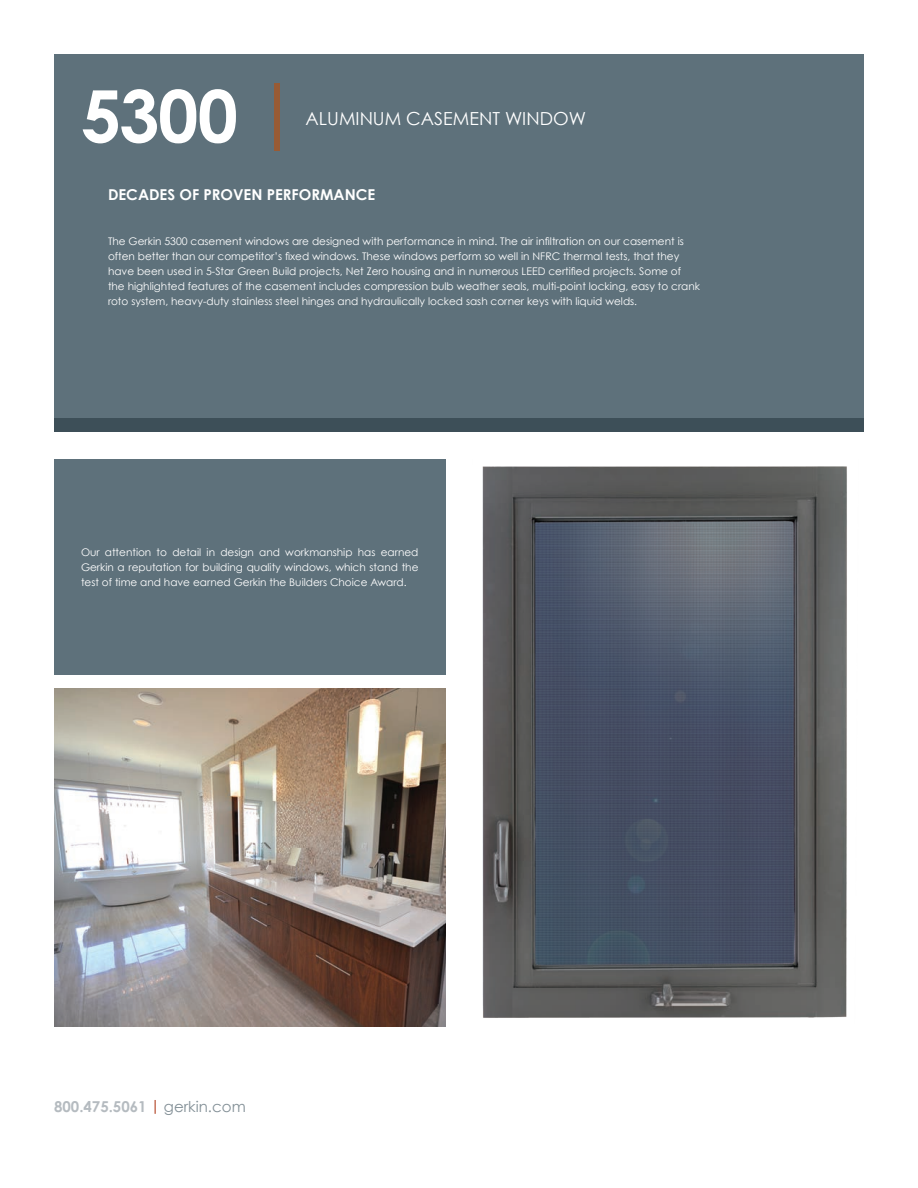
<style>
.page{position:relative;width:918px;height:1188px;background:#fff}
.page>*{position:absolute;margin:0;border:0;box-sizing:border-box;transform-origin:0 0}
.t1{font:700 72px "Century Gothic";color:#fff}
.t2{font:18px "Century Gothic";color:#fff}
.t3{font:700 15px "Century Gothic";color:#fff}
.t4{font:700 15px "Century Gothic";color:#b5bbc0}
.t5{font:10.5px/15px "Century Gothic";color:#fff;text-align:justify}
.s1{color:#985b35}
.s2{color:#b54a2d}
.s3{font-weight:400;color:#828f96}
</style>
<div class="page">
<div style="left:54px;top:54px;width:810px;height:378px;background:#5e717b"></div>
<div style="left:54px;top:418px;width:810px;height:14px;background:#3d4f58"></div>
<div style="left:54px;top:459px;width:392px;height:216px;background:#5e717b"></div>
<img style="left:54px;top:688px;width:392px;height:338px">
<img style="left:482px;top:466px;width:365px;height:552px">
<h1 class="t1" style="left:81px;top:71px;width:219px">5300 <span class="s1">|</span></h1>
<h2 class="t2" style="left:306px;top:107px;width:282px">ALUMINUM CASEMENT WINDOW</h2>
<h3 class="t3" style="left:108px;top:185px;width:269px">DECADES OF PROVEN PERFORMANCE</h3>
<p class="t5" style="left:108px;top:234px;width:594px;text-align:left">The Gerkin 5300 casement windows are designed with performance in mind. The air infiltration on our casement is often better than our competitor’s fixed windows. These windows perform so well in NFRC thermal tests, that they have been used in 5-Star Green Build projects, Net Zero housing and in numerous LEED certified projects. Some of the highlighted features of the casement includes compression bulb weather seals, multi-point locking, easy to crank roto system, heavy-duty stainless steel hinges and hydraulically locked sash corner keys with liquid welds.</p>
<p class="t5" style="left:81px;top:544px;width:339px">Our attention to detail in design and workmanship has earned Gerkin a reputation for building quality windows, which stand the test of time and have earned Gerkin the Builders Choice Award.</p>
<h3 class="t4" style="left:54px;top:1097px;width:193px">800.475.5061 <span class="s2">|</span> <span class="s3">gerkin.com</span></h3>
</div>
